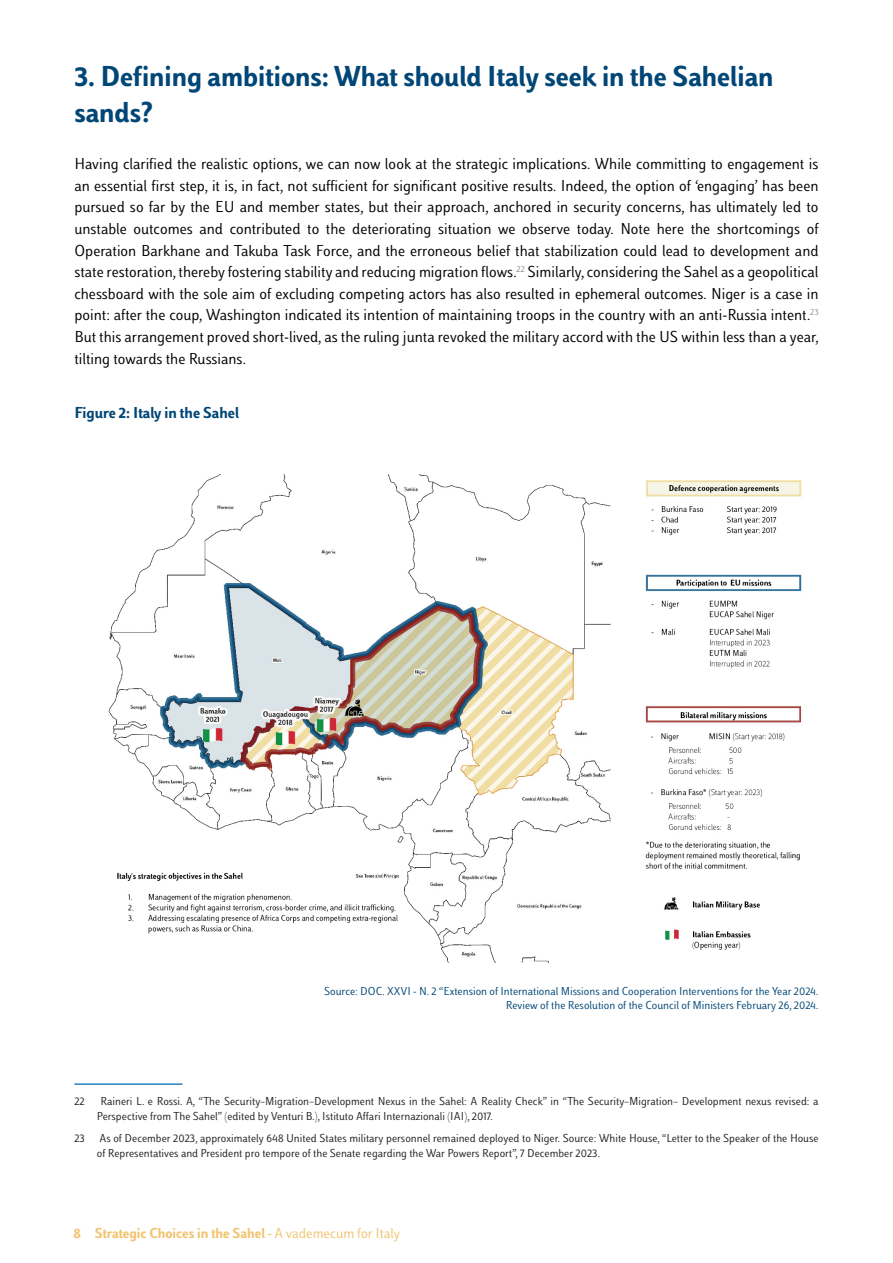
<style>
.page{position:relative;width:893px;height:1263px;background:#fff}
.page>*{position:absolute;margin:0;border:0;box-sizing:border-box;transform-origin:0 0}
.Heading_1{font:700 30px/36px "Luiss Sans";color:#004676}
.Body_11{font:16.5px/21.6px "Luiss Sans";color:#000;text-align:justify}
.Figure-title{font:700 16.5px "Luiss Sans";color:#004676}
.t1{font:700 15px "Luiss Sans";color:#f1c46f}
.Footnote{font:12px/15px "Luiss Sans";color:#231f20}
.Figure-title-2{font:12px/14.4px "Luiss Sans";color:#004676;text-align:right}
.s1{font-weight:400}
</style>
<div class="page">
<img style="left:108px;top:474px;width:694px;height:489px">
<hr style="left:74px;top:1083px;width:108px;height:2px;background:#2581c4">
<p class="Heading_1" style="left:74px;top:57px;width:701px">3. Defining ambitions: What should Italy seek in the Sahelian sands?</p>
<p class="Body_11" style="left:74px;top:153px;width:746px">Having clarified the realistic options, we can now look at the strategic implications. While committing to engagement is an essential first step, it is, in fact, not sufficient for significant positive results. Indeed, the option of ‘engaging’ has been pursued so far by the EU and member states, but their approach, anchored in security concerns, has ultimately led to unstable outcomes and contributed to the deteriorating situation we observe today. Note here the shortcomings of Operation Barkhane and Takuba Task Force, and the erroneous belief that stabilization could lead to development and state restoration, thereby fostering stability and reducing migration flows.<sup>22</sup> Similarly, considering the Sahel as a geopolitical chessboard with the sole aim of excluding competing actors has also resulted in ephemeral outcomes. Niger is a case in point: after the coup, Washington indicated its intention of maintaining troops in the country with an anti-Russia intent.<sup>23<br></sup>But this arrangement proved short-lived, as the ruling junta revoked the military accord with the US within less than a year, tilting towards the Russians.</p>
<p class="Figure-title" style="left:74px;top:402px;width:166px">Figure 2: Italy in the Sahel</p>
<p class="Figure-title-2" style="left:324px;top:984px;width:496px">Source: DOC. XXVI - N. 2 “Extension of International Missions and Cooperation Interventions for the Year 2024.<br>Review of the Resolution of the Council of Ministers February 26, 2024.</p>
<p class="Footnote" style="left:74px;top:1094px;width:12px">22</p>
<p class="Footnote" style="left:97px;top:1094px;width:723px;text-indent:4px">Raineri L. e Rossi. A, “The Security–Migration–Development Nexus in the Sahel: A Reality Check” in “The Security–Migration– Development nexus revised: a<br>Perspective from The Sahel” (edited by Venturi B.), Istituto Affari Internazionali (IAI), 2017.</p>
<p class="Footnote" style="left:97px;top:1130px;width:723px;text-indent:-22px">23 As of December 2023, approximately 648 United States military personnel remained deployed to Niger. Source: White House, “Letter to the Speaker of the House of Representatives and President pro tempore of the Senate regarding the War Powers Report”, 7 December 2023.</p>
<p class="t1" style="left:74px;top:1224px;width:328px">8 Strategic Choices in the Sahel - <span class="s1">A vademecum for Italy</span></p>
</div>
